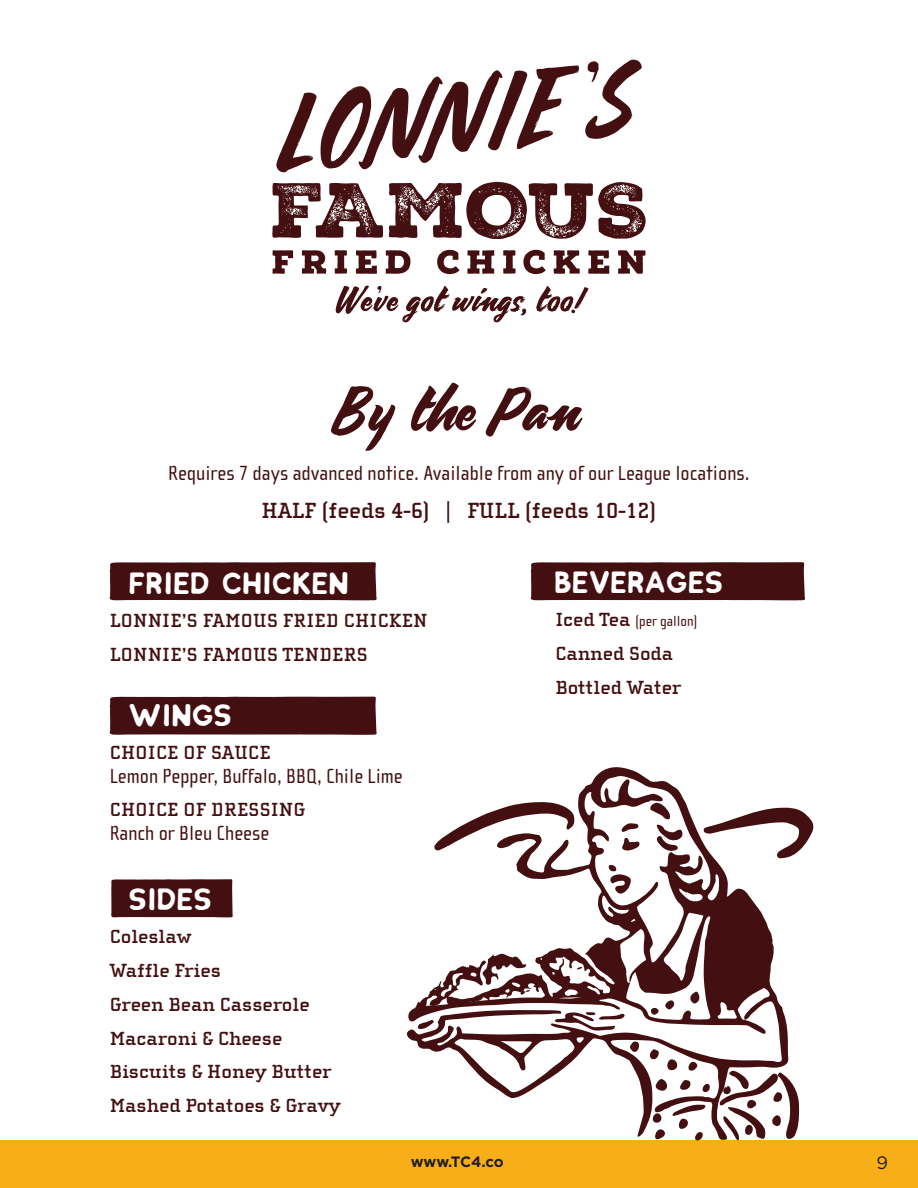
<style>
.page{position:relative;width:918px;height:1188px;background:#fff}
.page>*{position:absolute;margin:0;border:0;box-sizing:border-box;transform-origin:0 0}
.t1{font:60px "Carosello";color:#440f10}
.t2{font:40.5px "Chlakh Demo";color:#fff}
.t3{font:700 22.5px "Cholla Slab";color:#440f10}
.t4{font:21px "Cholla Sans OT";color:#440f10}
.t5{font:700 19.5px "Cholla Slab";color:#440f10}
.t6{font:18px "Gotham";color:#231f20}
.t7{font:15px "Cholla Sans OT";color:#440f10}
.t8{font:700 15px "Gotham";letter-spacing:-.01em;color:#231f20}
.s1{font-family:"Cholla Slab";font-weight:700;font-size:19.5px}
</style>
<div class="page">
<div style="left:0;top:1140px;width:918px;height:48px;background:#f8ae19"></div>
<svg style="left:272px;top:182px;width:374px;height:57px"></svg>
<svg style="left:273px;top:250px;width:372px;height:24px"></svg>
<svg style="left:276px;top:60px;width:366px;height:112px"></svg>
<svg style="left:336px;top:286px;width:252px;height:36px"></svg>
<div style="left:109px;top:562px;width:268px;height:39px;background:#440f10"></div>
<div style="left:109px;top:697px;width:268px;height:38px;background:#440f10"></div>
<div style="left:111px;top:879px;width:122px;height:39px;background:#440f10"></div>
<svg style="left:737px;top:1080px;width:62px;height:61px"></svg>
<svg style="left:789px;top:807px;width:24px;height:50px"></svg>
<svg style="left:406px;top:767px;width:383px;height:373px"></svg>
<svg style="left:686px;top:1061px;width:11px;height:11px"></svg>
<svg style="left:701px;top:1083px;width:10px;height:10px"></svg>
<svg style="left:629px;top:1041px;width:11px;height:12px"></svg>
<svg style="left:679px;top:1080px;width:12px;height:10px"></svg>
<svg style="left:621px;top:823px;width:19px;height:29px"></svg>
<svg style="left:608px;top:865px;width:23px;height:29px"></svg>
<svg style="left:650px;top:803px;width:33px;height:49px"></svg>
<svg style="left:553px;top:1012px;width:72px;height:20px"></svg>
<svg style="left:666px;top:1059px;width:14px;height:12px"></svg>
<svg style="left:577px;top:967px;width:5px;height:3px"></svg>
<svg style="left:481px;top:954px;width:49px;height:38px"></svg>
<div style="left:530px;top:562px;width:275px;height:39px;background:#440f10"></div>
<p class="t1" style="left:336px;top:380px;width:247px">By the Pan</p>
<p class="t4" style="left:168px;top:461px;width:583px">Requires 7 days advanced notice. Available from any of our League locations.</p>
<p class="t3" style="left:262px;top:498px;width:396px">HALF (feeds 4-6) | FULL (feeds 10-12)</p>
<p class="t2" style="left:130px;top:556px;width:222px">fried chicken</p>
<p class="t5" style="left:110px;top:610px;width:319px">LONNIE’S FAMOUS FRIED CHICKEN</p>
<p class="t5" style="left:110px;top:644px;width:259px">LONNIE’S FAMOUS TENDERS</p>
<p class="t2" style="left:130px;top:688px;width:105px">wings</p>
<p class="t5" style="left:110px;top:742px;width:163px">CHOICE OF SAUCE</p>
<p class="t4" style="left:110px;top:764px;width:295px">Lemon Pepper, Buffalo, BBQ, Chile Lime</p>
<p class="t5" style="left:110px;top:799px;width:197px">CHOICE OF DRESSING</p>
<p class="t4" style="left:110px;top:821px;width:161px">Ranch or Bleu Cheese</p>
<p class="t2" style="left:130px;top:872px;width:85px">Sides</p>
<p class="t5" style="left:110px;top:926px;width:83px">Coleslaw</p>
<p class="t5" style="left:110px;top:960px;width:113px">Waffle Fries</p>
<p class="t5" style="left:110px;top:994px;width:202px">Green Bean Casserole</p>
<p class="t5" style="left:110px;top:1027px;width:174px">Macaroni &amp; Cheese</p>
<p class="t5" style="left:110px;top:1061px;width:223px">Biscuits &amp; Honey Butter</p>
<p class="t5" style="left:110px;top:1095px;width:233px">Mashed Potatoes &amp; Gravy</p>
<p class="t2" style="left:555px;top:555px;width:170px">Beverages</p>
<p class="t7" style="left:555px;top:613px;width:144px"><span class="s1">Iced Tea</span> (per gallon)</p>
<p class="t5" style="left:555px;top:643px;width:119px">Canned Soda</p>
<p class="t5" style="left:555px;top:677px;width:127px">Bottled Water</p>
<p class="t8" style="left:411px;top:1151px;width:95px">www.TC4.co</p>
<p class="t6" style="left:877px;top:1151px;width:13px">9</p>
</div>
